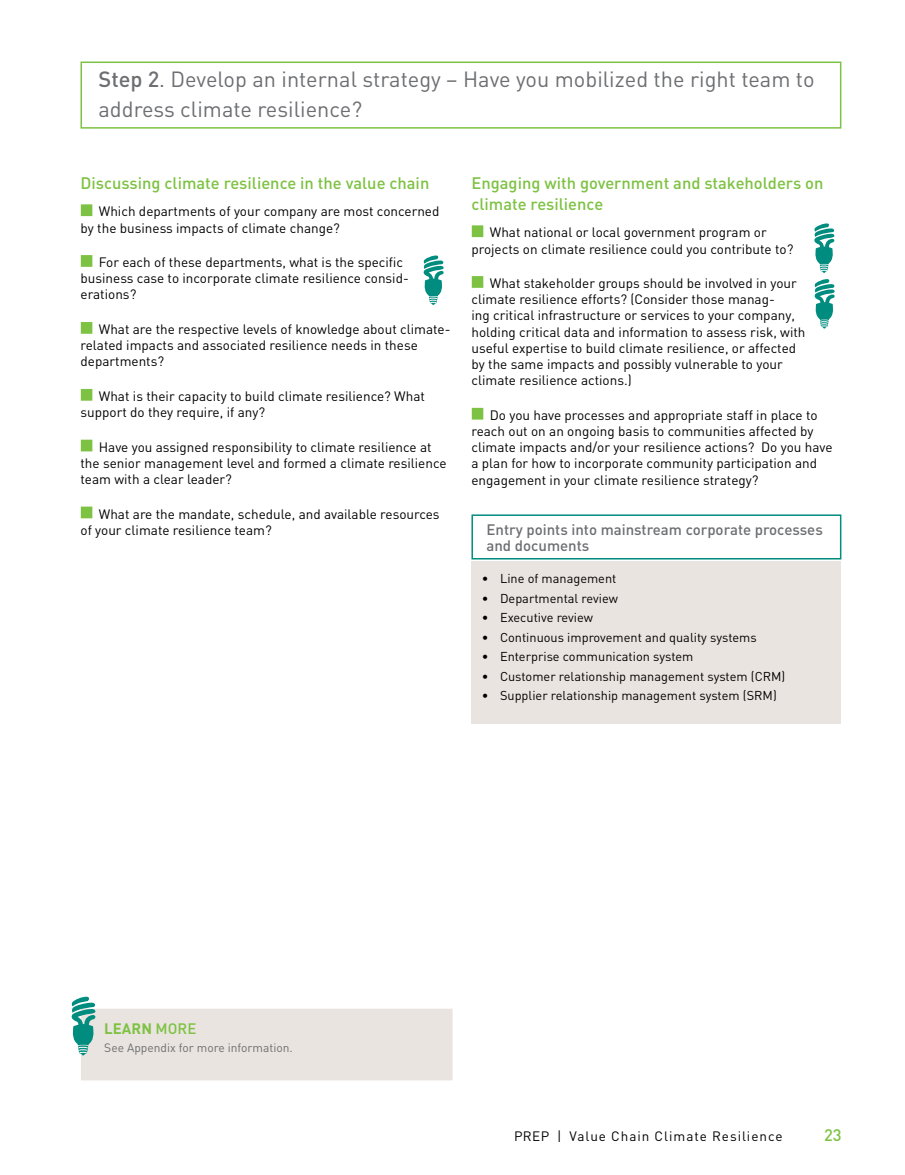
<style>
.page{position:relative;width:905px;height:1175px;background:#fff}
.page>*{position:absolute;margin:0;border:0;box-sizing:border-box;transform-origin:0 0}
.t1{font:21.75px/30px "DIN";color:#6d6e71}
.t2{font:500 16.5px/21px "DIN";color:#7dc242}
.t3{font:500 15px/16.5px "DIN";color:#6d6e71}
.t4{font:700 15px "DIN";color:#7dc242}
.t5{font:13.5px/16.2px "DIN";color:#000}
.t6{font:13.5px "DIN";letter-spacing:.07em;color:#000}
.t7{font:12.75px "DIN";color:#000}
.t8{font:12px "DIN";color:#6d6e71}
.s1{font-weight:500}
.s2{font-family:"Minion Pro";font-size:30px;color:#7dc242}
</style>
<div class="page">
<svg style="left:72px;top:996px;width:380px;height:84px"></svg>
<div style="left:471px;top:561px;width:370px;height:163px;background:#eae4e0"></div>
<div style="left:471px;top:514px;width:370px;height:45px;border:2px solid #008d7f"></div>
<div style="left:80px;top:62px;width:761px;height:67px;border:2px solid #7dc242"></div>
<div style="left:81px;top:204px;width:11px;height:12px;border:3px solid #7dc242"></div>
<div style="left:81px;top:255px;width:11px;height:12px;border:3px solid #7dc242"></div>
<div style="left:81px;top:322px;width:11px;height:12px;border:3px solid #7dc242"></div>
<div style="left:81px;top:389px;width:11px;height:12px;border:3px solid #7dc242"></div>
<div style="left:81px;top:439px;width:11px;height:12px;border:3px solid #7dc242"></div>
<div style="left:81px;top:506px;width:11px;height:12px;border:3px solid #7dc242"></div>
<div style="left:472px;top:225px;width:11px;height:12px;border:3px solid #7dc242"></div>
<div style="left:472px;top:276px;width:11px;height:12px;border:3px solid #7dc242"></div>
<div style="left:472px;top:408px;width:11px;height:11px;border:3px solid #7dc242"></div>
<svg style="left:423px;top:255px;width:20px;height:50px"></svg>
<svg style="left:814px;top:223px;width:20px;height:50px"></svg>
<svg style="left:814px;top:279px;width:20px;height:49px"></svg>
<h1 class="t1" style="left:98px;top:64px;width:717px"><span class="s1">Step 2</span>. Develop an internal strategy – Have you mobilized the right team to address climate resilience?</h1>
<p class="t2" style="left:80px;top:171px;width:350px">Discussing climate resilience in the value chain</p>
<p class="t5" style="left:80px;top:203px;width:360px"><span class="s2">■</span> Which departments of your company are most concerned by the business impacts of climate change?</p>
<p class="t5" style="left:80px;top:254px;width:330px"><span class="s2">■</span> For each of these departments, what is the specific business case to incorporate climate resilience consid&shy;erations?</p>
<p class="t5" style="left:80px;top:321px;width:371px"><span class="s2">■</span> What are the respective levels of knowledge about climate&shy;related impacts and associated resilience needs in these departments?</p>
<p class="t5" style="left:80px;top:388px;width:346px"><span class="s2">■</span> What is their capacity to build climate resilience? What support do they require, if any?</p>
<p class="t5" style="left:80px;top:438px;width:367px"><span class="s2">■</span> Have you assigned responsibility to climate resilience at the senior management level and formed a climate resilience team with a clear leader?</p>
<p class="t5" style="left:80px;top:505px;width:360px"><span class="s2">■</span> What are the mandate, schedule, and available resources of your climate resilience team?</p>
<p class="t2" style="left:471px;top:171px;width:353px">Engaging with government and stakeholders on climate resilience</p>
<p class="t5" style="left:471px;top:224px;width:323px"><span class="s2">■</span> What national or local government program or projects on climate resilience could you contribute to?</p>
<p class="t5" style="left:471px;top:275px;width:335px"><span class="s2">■</span> What stakeholder groups should be involved in your climate resilience efforts? (Consider those manag-<br>ing critical infrastructure or services to your company, holding critical data and information to assess risk, with useful expertise to build climate resilience, or affected by the same impacts and possibly vulnerable to your climate resilience actions.)</p>
<p class="t5" style="left:471px;top:406px;width:362px"><span class="s2">■</span> Do you have processes and appropriate staff in place to reach out on an ongoing basis to communities affected by climate impacts and/or your resilience actions? Do you have a plan for how to incorporate community participation and engagement in your climate resilience strategy?</p>
<p class="t3" style="left:486px;top:521px;width:338px">Entry points into mainstream corporate processes and documents</p>
<p class="t7" style="left:482px;top:571px;width:136px">• Line of management</p>
<p class="t7" style="left:482px;top:590px;width:137px">• Departmental review</p>
<p class="t7" style="left:482px;top:610px;width:113px">• Executive review</p>
<p class="t7" style="left:482px;top:629px;width:276px">• Continuous improvement and quality systems</p>
<p class="t7" style="left:482px;top:649px;width:213px">• Enterprise communication system</p>
<p class="t7" style="left:482px;top:668px;width:305px">• Customer relationship management system (CRM)</p>
<p class="t7" style="left:482px;top:688px;width:296px">• Supplier relationship management system (SRM)</p>
<p class="t4" style="left:104px;top:1018px;width:94px">LEARN <span class="s1">MORE</span></p>
<p class="t8" style="left:104px;top:1040px;width:190px">See Appendix for more information.</p>
<p class="t6" style="left:514px;top:1127px;width:270px">PREP | Value Chain Climate Resilience</p>
<p class="t2" style="left:824px;top:1123px;width:19px">23</p>
</div>
